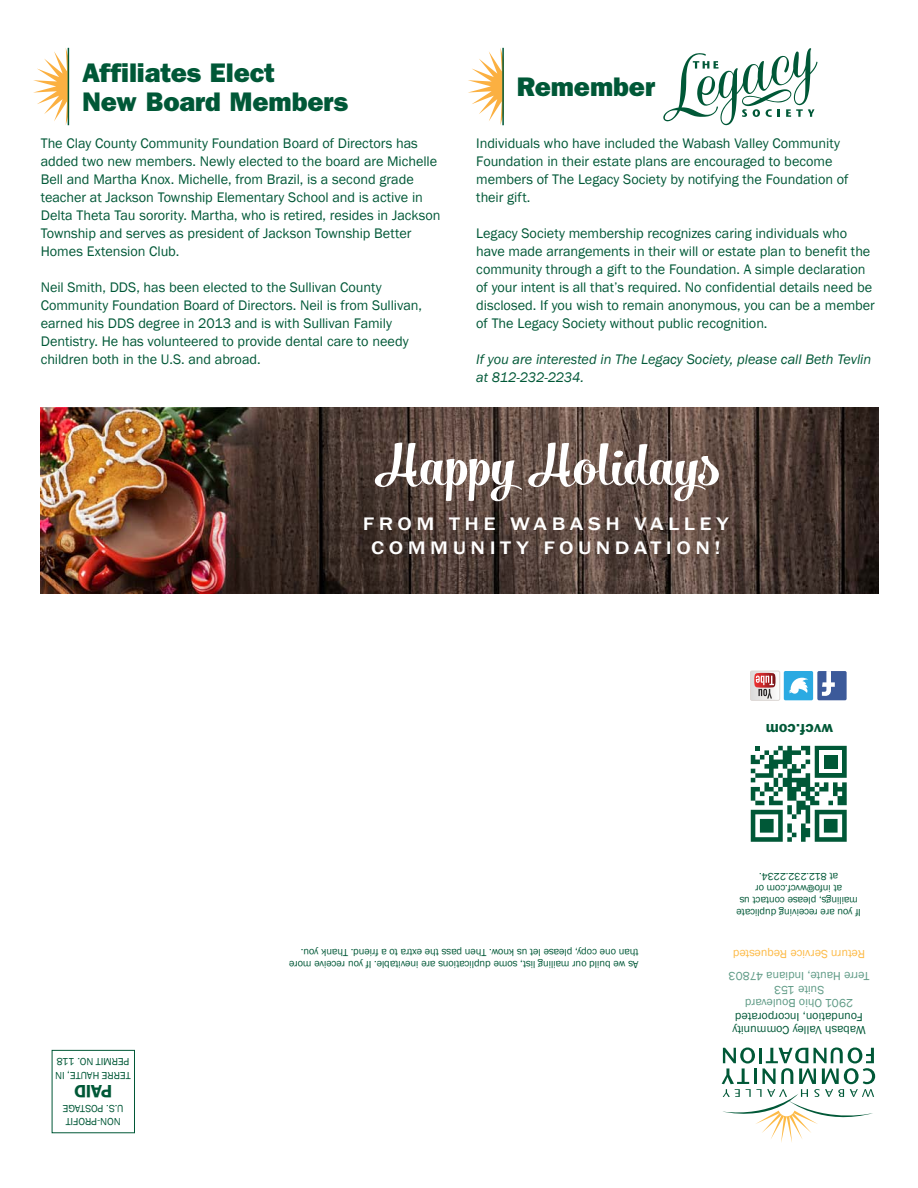
<style>
.page{position:relative;width:918px;height:1188px;background:#fff}
.page>*{position:absolute;margin:0;border:0;box-sizing:border-box;transform-origin:0 0}
.t1{font:700 60px "Salamander Script";letter-spacing:.02em;color:#fff}
.t2{font:800 27px "Franklin Gothic";letter-spacing:-.005em;color:#005837}
.t3{font:500 18.6px "Franklin Gothic";letter-spacing:.2em;color:#fff;scale:1.2 1}
.t4{font:600 18px "Franklin Gothic";color:#005837}
.t5{font:600 15.75px "Franklin Gothic";color:#005837}
.t6{font:14.25px/18px "Franklin Gothic";letter-spacing:-.005em;color:#005837}
.t7{font:italic 14.25px "Franklin Gothic";letter-spacing:-.005em;color:#005837}
.t8{font:12px/13.5px "Franklin Gothic";color:#5e9a85;text-align:center}
.t9{font:12px "Franklin Gothic";color:#005837}
.t10{font:12px "Franklin Gothic";color:#fdba46}
.t11{font:10.5px/12px "Franklin Gothic";letter-spacing:-.01em;color:#005837}
</style>
<div class="page">
<img style="left:41px;top:408px;width:837px;height:185px">
<svg style="left:722px;top:1047px;width:153px;height:96px"></svg>
<svg style="left:751px;top:746px;width:96px;height:96px"></svg>
<div style="left:52px;top:1050px;width:83px;height:83px;border:1px solid #005837"></div>
<div style="left:784px;top:671px;width:29px;height:29px;background:#2baae2;border-radius:2px"></div>
<svg style="left:750px;top:671px;width:30px;height:29px"></svg>
<svg style="left:789px;top:678px;width:19px;height:16px"></svg>
<div style="left:817px;top:671px;width:30px;height:29px;background:#3c5a9a;border-radius:2px"></div>
<svg style="left:822px;top:671px;width:13px;height:25px"></svg>
<svg style="left:33px;top:48px;width:35px;height:77px"></svg>
<hr style="left:68px;top:48px;width:1px;height:77px;background:#005837">
<svg style="left:468px;top:48px;width:34px;height:77px"></svg>
<hr style="left:502px;top:48px;width:2px;height:77px;background:#005837">
<svg style="left:663px;top:48px;width:154px;height:77px"></svg>
<p class="t2" style="left:82px;top:57px;width:194px">Affiliates Elect</p>
<p class="t2" style="left:82px;top:86px;width:267px">New Board Members</p>
<p class="t6" style="left:41px;top:135px;width:401px">The Clay County Community Foundation Board of Directors has added two new members. Newly elected to the board are Michelle Bell and Martha Knox. Michelle, from Brazil, is a second grade teacher at Jackson Township Elementary School and is active in Delta Theta Tau sorority. Martha, who is retired, resides in Jackson Township and serves as president of Jackson Township Better Homes Extension Club.</p>
<p class="t6" style="left:41px;top:279px;width:383px">Neil Smith, DDS, has been elected to the Sullivan County Community Foundation Board of Directors. Neil is from Sullivan, earned his DDS degree in 2013 and is with Sullivan Family Dentistry. He has volunteered to provide dental care to needy children both in the U.S. and abroad.</p>
<p class="t2" style="left:517px;top:71px;width:140px">Remember</p>
<p class="t6" style="left:476px;top:135px;width:374px">Individuals who have included the Wabash Valley Community Foundation in their estate plans are encouraged to become members of The Legacy Society by notifying the Foundation of their gift.</p>
<p class="t6" style="left:476px;top:225px;width:400px">Legacy Society membership recognizes caring individuals who have made arrangements in their will or estate plan to benefit the community through a gift to the Foundation. A simple declaration of your intent is all that’s required. No confidential details need be disclosed. If you wish to remain anonymous, you can be a member of The Legacy Society without public recognition.</p>
<p class="t7" style="left:476px;top:351px;width:397px">If you are interested in The Legacy Society, please call Beth Tevlin</p>
<p class="t7" style="left:476px;top:369px;width:109px">at 812-232-2234.</p>
<p class="t1" style="left:373px;top:423px;width:346px">Happy Holidays</p>
<p class="t3" style="left:363px;top:512px;width:306px">FROM THE WABASH VALLEY</p>
<p class="t3" style="left:371px;top:536px;width:293px">COMMUNITY FOUNDATION!</p>
<p class="t5" style="left:833px;top:739px;width:69px;rotate:-180deg">wvcf.com</p>
<p class="t11" style="left:838px;top:883px;width:81px;rotate:-180deg">at 812.232.2234.</p>
<p class="t11" style="left:842px;top:895px;width:88px;rotate:-180deg">at info@wvcf.com or</p>
<p class="t11" style="left:130px;top:1068px;width:74px;rotate:-180deg">PERMIT NO. 118</p>
<p class="t11" style="left:131px;top:1081px;width:77px;rotate:-180deg">TERRE HAUTE, IN</p>
<p class="t4" style="left:112px;top:1102px;width:40px;rotate:-180deg">PAID</p>
<p class="t11" style="left:124px;top:1114px;width:62px;rotate:-180deg">U.S. POSTAGE</p>
<p class="t11" style="left:121px;top:1128px;width:57px;rotate:-180deg">NON-PROFIT</p>
<p class="t11" style="left:639px;top:971px;width:351px;rotate:-180deg">As we build our mailing list, some duplications are inevitable. If you receive more than one copy, please let us know. Then pass the extra to a friend. Thank you.</p>
<p class="t11" style="left:861px;top:919px;width:126px;rotate:-180deg">If you are receiving duplicate mailings, please contact us</p>
<p class="t10" style="left:865px;top:961px;width:134px;rotate:-180deg">Return Service Requested</p>
<p class="t8" style="left:870px;top:983px;width:142px;rotate:-180deg">Terre Haute, Indiana 47803</p>
<p class="t8" style="left:853px;top:1010px;width:109px;rotate:-180deg">2901 Ohio Boulevard<br>Suite 153</p>
<p class="t9" style="left:863px;top:1024px;width:129px;rotate:-180deg">Foundation, Incorporated</p>
<p class="t9" style="left:866px;top:1038px;width:135px;rotate:-180deg">Wabash Valley Community</p>
</div>
